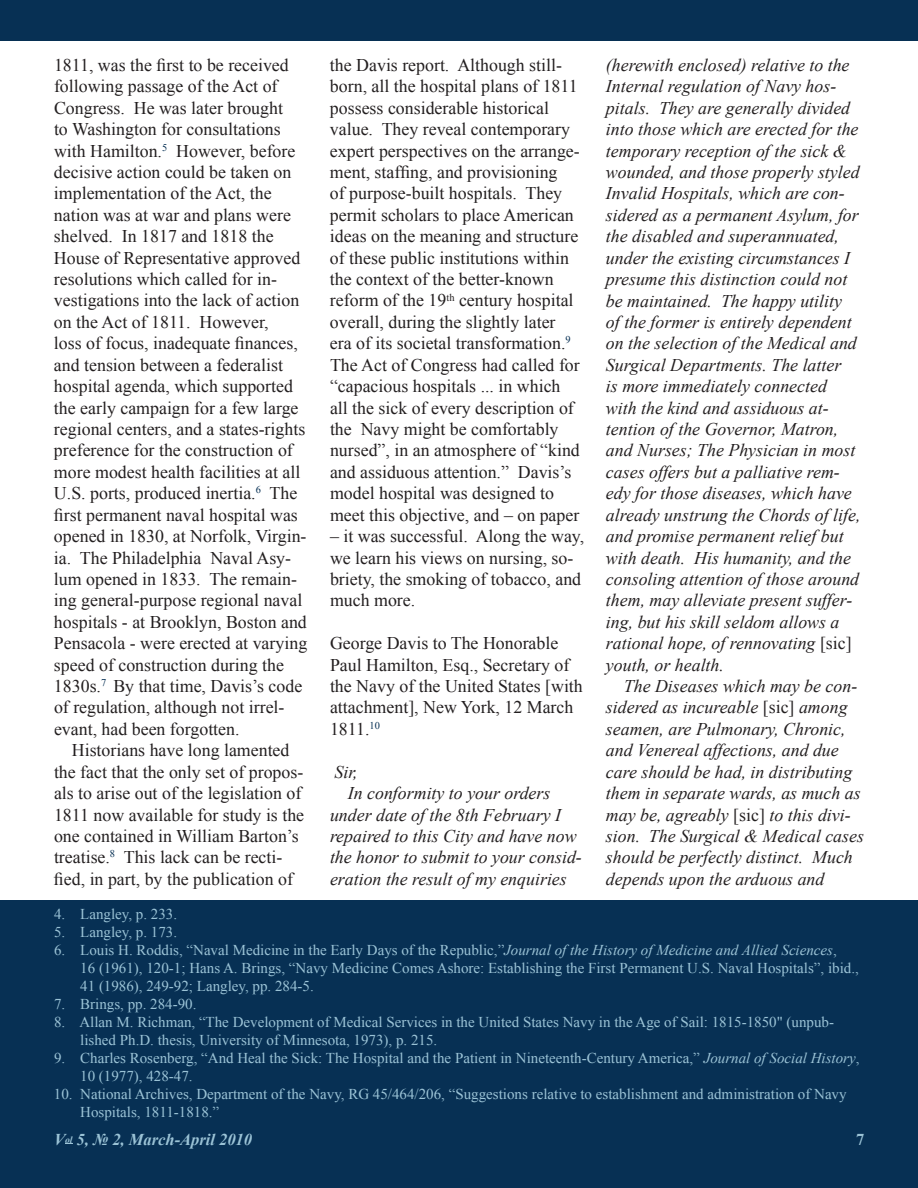
<style>
.page{position:relative;width:918px;height:1188px;background:#fff}
.page>*{position:absolute;margin:0;border:0;box-sizing:border-box;transform-origin:0 0}
.t1{font:17.85px/21.5px "Times New Roman";color:#231f20}
.t2{font:italic 17.85px/21.5px "Times New Roman";color:#231f20}
.t3{font:italic 700 16.5px "Times New Roman";color:#9bc3d6}
.t4{font:700 16.5px "Times New Roman";color:#9bc3d6}
.t5{font:15px/18px "Times New Roman";color:#9bc3d6}
.s1{font-style:normal}
.s2{font-style:italic}
</style>
<div class="page">
<div style="left:0;top:900px;width:918px;height:287px;background:#073054"></div>
<div style="left:0;top:0;width:918px;height:40px;background:#073054"></div>
<p class="t1" style="left:54px;top:54px;width:255px">1811, was the first to be received following passage of the Act of Congress. He was later brought<br>to Washington for consultations with Hamilton.<sup>5</sup> However, before decisive action could be taken on implementation of the Act, the nation was at war and plans were shelved. In 1817 and 1818 the House of Representative approved resolutions which called for in&shy;vestigations into the lack of action on the Act of 1811. However,<br>loss of focus, inadequate finances, and tension between a federalist hospital agenda, which supported the early campaign for a few large regional centers, and a states-rights preference for the construction of more modest health facilities at all U.S. ports, produced inertia.<sup>6</sup> The first permanent naval hospital was opened in 1830, at Norfolk, Virgin&shy;ia. The Philadelphia Naval Asy&shy;lum opened in 1833. The remain&shy;ing general-purpose regional naval hospitals - at Brooklyn, Boston and Pensacola - were erected at varying speed of construction during the 1830s.<sup>7</sup> By that time, Davis’s code of regulation, although not irrel&shy;evant, had been forgotten.</p>
<p class="t1" style="left:54px;top:739px;width:252px;text-indent:18px">Historians have long lamented the fact that the only set of propos&shy;als to arise out of the legislation of 1811 now available for study is the one contained in William Barton’s treatise.<sup>8</sup> This lack can be recti&shy;fied, in part, by the publication of</p>
<p class="t1" style="left:330px;top:54px;width:251px">the Davis report. Although still&shy;born, all the hospital plans of 1811 possess considerable historical value. They reveal contemporary expert perspectives on the arrange&shy;ment, staffing, and provisioning<br>of purpose-built hospitals. They permit scholars to place American ideas on the meaning and structure of these public institutions within the context of the better-known reform of the 19<sup>th</sup> century hospital overall, during the slightly later era of its societal transformation.<sup>9<br></sup>The Act of Congress had called for “capacious hospitals ... in which all the sick of every description of the Navy might be comfortably nursed”, in an atmosphere of “kind and assiduous attention.” Davis’s model hospital was designed to meet this objective, and – on paper</p>
<p class="t1" style="left:330px;top:525px;width:256px">– it was successful. Along the way, we learn his views on nursing, so&shy;briety, the smoking of tobacco, and much more.</p>
<p class="t1" style="left:330px;top:632px;width:254px">George Davis to The Honorable<br>Paul Hamilton, Esq., Secretary of the Navy of the United States [with attachment], New York, 12 March<br>1811.<sup>10</sup></p>
<p class="t2" style="left:334px;top:761px;width:25px">Sir,</p>
<p class="t2" style="left:348px;top:782px;width:204px">In conformity to your orders</p>
<p class="t2" style="left:330px;top:803px;width:233px">under date of the 8th February I</p>
<p class="t2" style="left:330px;top:825px;width:248px">repaired to this City and have now</p>
<p class="t2" style="left:330px;top:846px;width:253px">the honor to submit to your consid-</p>
<p class="t2" style="left:330px;top:868px;width:238px">eration the result of my enquiries</p>
<p class="t2" style="left:606px;top:54px;width:256px">(herewith enclosed) relative to the Internal regulation of Navy hos&shy;pitals. They are generally divided into those which are erected for the temporary reception of the sick &amp; wounded, and those properly styled Invalid Hospitals, which are con&shy;sidered as a permanent Asylum, for the disabled and superannuated, under the existing circumstances I presume this distinction could not be maintained. The happy utility<br>of the former is entirely dependent on the selection of the Medical and Surgical Departments. The latter<br>is more immediately connected with the kind and assiduous at&shy;tention of the Governor, Matron, and Nurses; The Physician in most cases offers but a palliative rem&shy;edy for those diseases, which have already unstrung the Chords of life, and promise permanent relief but with death. His humanity, and the consoling attention of those around them, may alleviate present suffer&shy;ing, but his skill seldom allows a rational hope, of rennovating <span class="s1">[sic] </span>youth, or health.</p>
<p class="t2" style="left:606px;top:675px;width:260px;text-indent:18px">The Diseases which may be con&shy;sidered as incureable <span class="s1">[sic]</span> among seamen, are Pulmonary, Chronic, and Venereal affections, and due care should be had, in distributing them in separate wards, as much as may be, agreably <span class="s1">[sic]</span> to this divi&shy;sion. The Surgical &amp; Medical cases should be perfectly distinct. Much depends upon the arduous and</p>
<p class="t5" style="left:54px;top:904px;width:125px">4. Langley, p. 233.</p>
<p class="t5" style="left:54px;top:922px;width:125px">5. Langley, p. 173.</p>
<p class="t5" style="left:80px;top:940px;width:780px;text-indent:-26px">6. Louis H. Roddis, “Naval Medicine in the Early Days of the Republic,”<span class="s2">Journal of the History of Medicine and Allied Sciences</span>,<br>16 (1961), 120-1; Hans A. Brings, “Navy Medicine Comes Ashore: Establishing the First Permanent U.S. Naval Hospitals”, ibid.,<br>41 (1986), 249-92; Langley, pp. 284-5.</p>
<p class="t5" style="left:54px;top:994px;width:144px">7. Brings, pp. 284-90.</p>
<p class="t5" style="left:80px;top:1012px;width:755px;text-indent:-26px">8. Allan M. Richman, “The Development of Medical Services in the United States Navy in the Age of Sail: 1815-1850" (unpub&shy;lished Ph.D. thesis, University of Minnesota, 1973), p. 215.</p>
<p class="t5" style="left:80px;top:1048px;width:781px;text-indent:-26px">9. Charles Rosenberg, “And Heal the Sick: The Hospital and the Patient in Nineteenth-Century America,” <span class="s2">Journal of Social History</span>,<br>10 (1977), 428-47.</p>
<p class="t5" style="left:80px;top:1084px;width:768px;text-indent:-26px">10. National Archives, Department of the Navy, RG 45/464/206, “Suggestions relative to establishment and administration of Navy<br>Hospitals, 1811-1818.”</p>
<p class="t3" style="left:54px;top:1128px;width:200px">V<sup>ol</sup> 5, № 2, March-April 2010</p>
<p class="t4" style="left:856px;top:1128px;width:10px">7</p>
</div>
